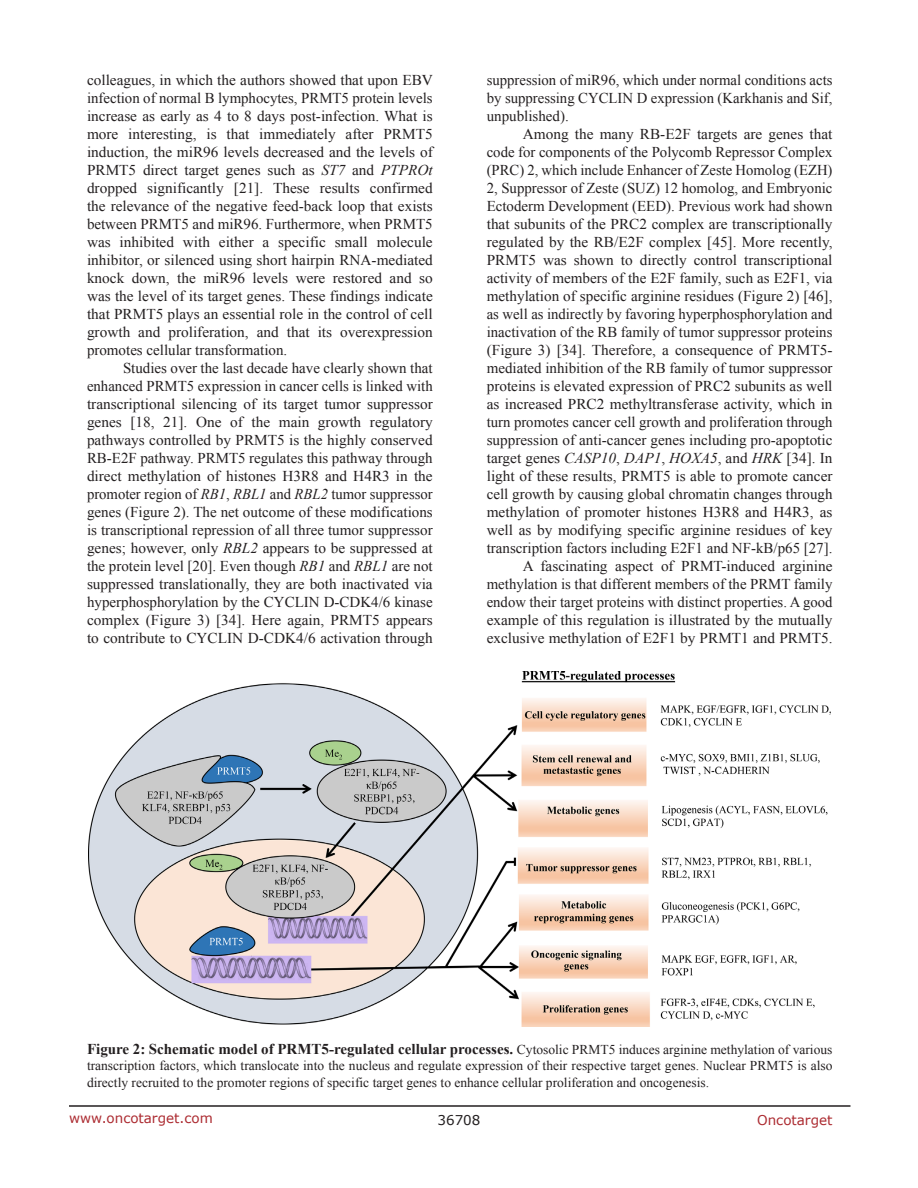
<style>
.page{position:relative;width:918px;height:1188px;background:#fff}
.page>*{position:absolute;margin:0;border:0;box-sizing:border-box;transform-origin:0 0}
.BodyText{font:15px/18px "Times New Roman";color:#231f20;text-align:justify}
.FigureText{font:700 15px "Times New Roman";color:#231f20}
.FigureText-2{font:13.5px/16.2px "Times New Roman";color:#231f20}
.t1{font:13.5px "Verdana";color:#ac2b31}
.t2{font:13.5px "Verdana";color:#231f20}
.s1{font-style:italic}
.s2{font-weight:400;font-size:13.5px}
</style>
<div class="page">
<hr style="left:69px;top:1105px;width:781px;height:2px;background:#231f20">
<img style="left:89px;top:671px;width:742px;height:355px">
<p class="BodyText" style="left:87px;top:71px;width:347px">colleagues, in which the authors showed that upon EBV infection of normal B lymphocytes, PRMT5 protein levels increase as early as 4 to 8 days post-infection. What is more interesting, is that immediately after PRMT5 induction, the miR96 levels decreased and the levels of PRMT5 direct target genes such as <span class="s1">ST7</span> and <span class="s1">PTPROt </span>dropped significantly [21]. These results confirmed the relevance of the negative feed-back loop that exists between PRMT5 and miR96. Furthermore, when PRMT5 was inhibited with either a specific small molecule inhibitor, or silenced using short hairpin RNA-mediated knock down, the miR96 levels were restored and so was the level of its target genes. These findings indicate that PRMT5 plays an essential role in the control of cell growth and proliferation, and that its overexpression promotes cellular transformation.</p>
<p class="BodyText" style="left:87px;top:359px;width:347px;text-indent:36px">Studies over the last decade have clearly shown that enhanced PRMT5 expression in cancer cells is linked with transcriptional silencing of its target tumor suppressor genes [18, 21]. One of the main growth regulatory pathways controlled by PRMT5 is the highly conserved RB-E2F pathway. PRMT5 regulates this pathway through direct methylation of histones H3R8 and H4R3 in the promoter region of <span class="s1">RB1</span>, <span class="s1">RBL1</span> and <span class="s1">RBL2</span> tumor suppressor genes (Figure 2). The net outcome of these modifications is transcriptional repression of all three tumor suppressor genes; however, only <span class="s1">RBL2</span> appears to be suppressed at the protein level [20]. Even though <span class="s1">RB1</span> and <span class="s1">RBL1</span> are not suppressed translationally, they are both inactivated via hyperphosphorylation by the CYCLIN D-CDK4/6 kinase complex (Figure 3) [34]. Here again, PRMT5 appears to contribute to CYCLIN D-CDK4/6 activation through</p>
<p class="BodyText" style="left:487px;top:71px;width:347px">suppression of miR96, which under normal conditions acts by suppressing CYCLIN D expression (Karkhanis and Sif, unpublished).</p>
<p class="BodyText" style="left:487px;top:125px;width:347px;text-indent:36px">Among the many RB-E2F targets are genes that code for components of the Polycomb Repressor Complex (PRC) 2, which include Enhancer of Zeste Homolog (EZH)<br>2, Suppressor of Zeste (SUZ) 12 homolog, and Embryonic Ectoderm Development (EED). Previous work had shown that subunits of the PRC2 complex are transcriptionally regulated by the RB/E2F complex [45]. More recently, PRMT5 was shown to directly control transcriptional activity of members of the E2F family, such as E2F1, via methylation of specific arginine residues (Figure 2) [46], as well as indirectly by favoring hyperphosphorylation and inactivation of the RB family of tumor suppressor proteins (Figure 3) [34]. Therefore, a consequence of PRMT5- mediated inhibition of the RB family of tumor suppressor proteins is elevated expression of PRC2 subunits as well as increased PRC2 methyltransferase activity, which in turn promotes cancer cell growth and proliferation through suppression of anti-cancer genes including pro-apoptotic target genes <span class="s1">CASP10</span>, <span class="s1">DAP1</span>, <span class="s1">HOXA5</span>, and <span class="s1">HRK</span> [34]. In light of these results, PRMT5 is able to promote cancer cell growth by causing global chromatin changes through methylation of promoter histones H3R8 and H4R3, as well as by modifying specific arginine residues of key transcription factors including E2F1 and NF-kB/p65 [27].</p>
<p class="BodyText" style="left:487px;top:557px;width:347px;text-indent:36px">A fascinating aspect of PRMT-induced arginine methylation is that different members of the PRMT family endow their target proteins with distinct properties. A good example of this regulation is illustrated by the mutually exclusive methylation of E2F1 by PRMT1 and PRMT5.</p>
<p class="FigureText" style="left:87px;top:1039px;width:747px">Figure 2: Schematic model of PRMT5-regulated cellular processes. <span class="s2">Cytosolic PRMT5 induces arginine methylation of various</span></p>
<p class="FigureText-2" style="left:87px;top:1058px;width:747px">transcription factors, which translocate into the nucleus and regulate expression of their respective target genes. Nuclear PRMT5 is also directly recruited to the promoter regions of specific target genes to enhance cellular proliferation and oncogenesis.</p>
<p class="t1" style="left:69px;top:1109px;width:145px">www.oncotarget.com</p>
<p class="t2" style="left:438px;top:1111px;width:44px">36708</p>
<p class="t1" style="left:757px;top:1111px;width:77px">Oncotarget</p>
</div>
